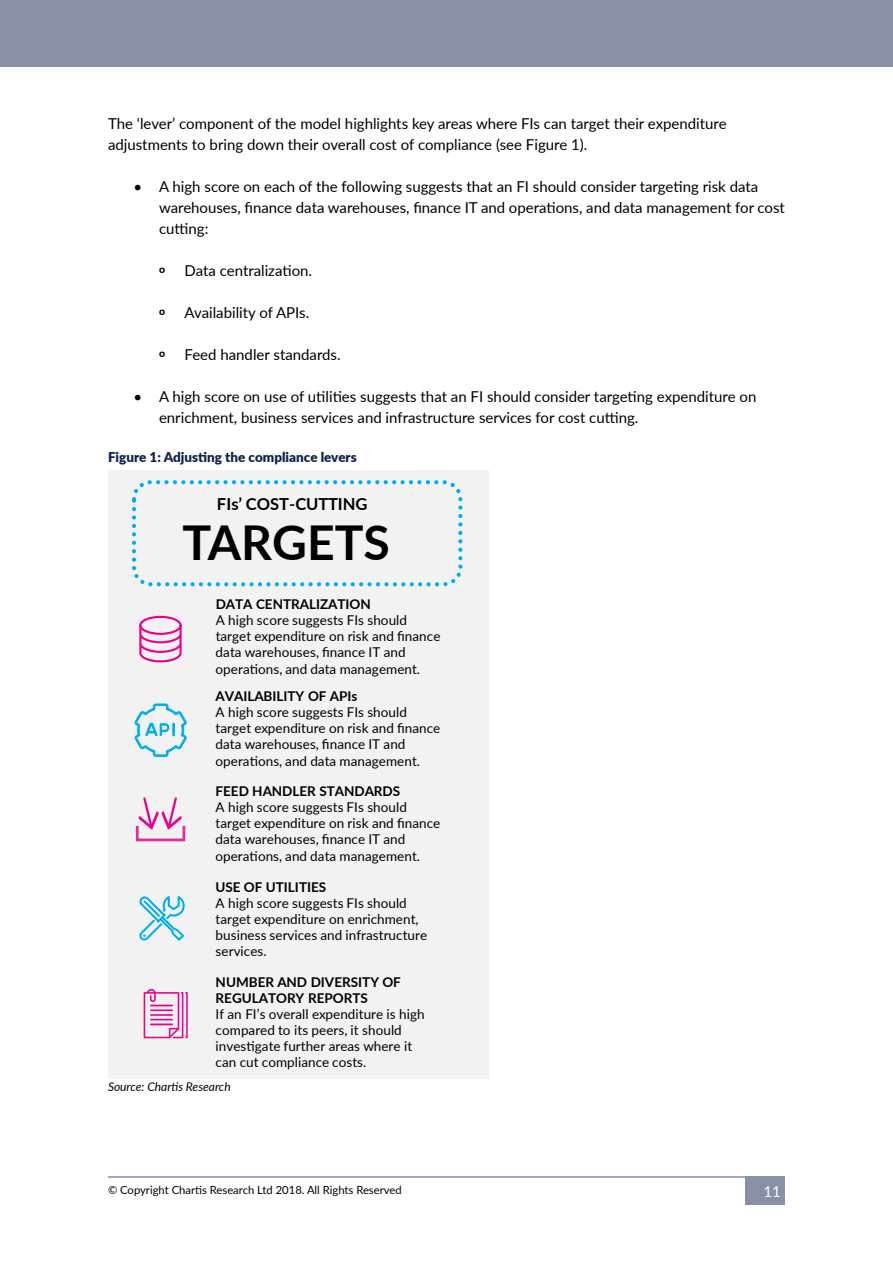
<style>
.page{position:relative;width:893px;height:1263px;background:#fff}
.page>*{position:absolute;margin:0;border:0;box-sizing:border-box;transform-origin:0 0}
.t1{font:700 48px "Lato";color:#000}
.t2{font:700 16.5px "Lato";letter-spacing:-.005em;color:#000}
.t3{font:15px/21px "Lato";color:#000}
.t4{font:15px "Lato";color:#fff}
.t5{font:13.5px/16.2px "Lato";letter-spacing:.005em;color:#000}
.t6{font:700 13.5px/16.2px "Lato";color:#000}
.t7{font:900 13.5px "Lato";color:#0f214a}
.t8{font:italic 12px "Lato";color:#000}
.t9{font:11.25px "Lato";color:#000}
.t10{font:800 10.5px "Lato";color:#000}
</style>
<div class="page">
<div style="left:0;top:0;width:893px;height:66px;background:#8790a4"></div>
<hr style="left:108px;top:1176px;width:677px;height:2px;background:#8790a4">
<div style="left:746px;top:1176px;width:39px;height:29px;background:#8790a4"></div>
<div style="left:108px;top:471px;width:381px;height:608px;background:#f2f2f2"></div>
<div style="left:132px;top:480px;width:330px;height:106px;border:4px dashed #00aeef;border-radius:17px"></div>
<svg style="left:139px;top:616px;width:43px;height:46px"></svg>
<svg style="left:135px;top:704px;width:52px;height:52px"></svg>
<svg style="left:139px;top:896px;width:46px;height:45px"></svg>
<svg style="left:144px;top:989px;width:44px;height:49px"></svg>
<svg style="left:138px;top:797px;width:44px;height:32px"></svg>
<div style="left:136px;top:824px;width:49px;height:17px;border:3px solid #e32d91"></div>
<p class="t3" style="left:108px;top:112px;width:620px">The ‘lever’ component of the model highlights key areas where FIs can target their expenditure adjustments to bring down their overall cost of compliance (see Figure 1).</p>
<p class="t3" style="left:159px;top:175px;width:627px;text-indent:-26px">• A high score on each of the following suggests that an FI should consider targeting risk data warehouses, finance data warehouses, finance IT and operations, and data management for cost cutting:</p>
<p class="t10" style="left:159px;top:261px;width:8px">o</p>
<p class="t3" style="left:185px;top:259px;width:129px">Data centralization.</p>
<p class="t10" style="left:159px;top:303px;width:8px">o</p>
<p class="t3" style="left:185px;top:301px;width:126px">Availability of APIs.</p>
<p class="t10" style="left:159px;top:345px;width:8px">o</p>
<p class="t3" style="left:185px;top:343px;width:158px">Feed handler standards.</p>
<p class="t3" style="left:159px;top:385px;width:599px;text-indent:-26px">• A high score on use of utilities suggests that an FI should consider targeting expenditure on enrichment, business services and infrastructure services for cost cutting.</p>
<p class="t7" style="left:108px;top:447px;width:250px">Figure 1: Adjusting the compliance levers</p>
<p class="t2" style="left:217px;top:492px;width:152px">FIs’ COST-CUTTING</p>
<h1 class="t1" style="left:183px;top:508px;width:209px">TARGETS</h1>
<p class="t6" style="left:216px;top:596px;width:157px">DATA CENTRALIZATION</p>
<p class="t5" style="left:216px;top:611px;width:226px">A high score suggests FIs should target expenditure on risk and finance data warehouses, finance IT and operations, and data management.</p>
<p class="t6" style="left:216px;top:687px;width:143px">AVAILABILITY OF APIs</p>
<p class="t5" style="left:216px;top:703px;width:226px">A high score suggests FIs should target expenditure on risk and finance data warehouses, finance IT and operations, and data management.</p>
<p class="t6" style="left:216px;top:782px;width:186px">FEED HANDLER STANDARDS</p>
<p class="t5" style="left:215px;top:798px;width:226px">A high score suggests FIs should target expenditure on risk and finance data warehouses, finance IT and operations, and data management.</p>
<p class="t6" style="left:215px;top:879px;width:112px">USE OF UTILITIES</p>
<p class="t5" style="left:215px;top:894px;width:213px">A high score suggests FIs should target expenditure on enrichment, business services and infrastructure services.</p>
<p class="t6" style="left:216px;top:973px;width:187px">NUMBER AND DIVERSITY OF<br>REGULATORY REPORTS</p>
<p class="t5" style="left:216px;top:1005px;width:211px">If an FI’s overall expenditure is high compared to its peers, it should investigate further areas where it can cut compliance costs.</p>
<p class="t8" style="left:108px;top:1078px;width:124px">Source: Chartis Research</p>
<p class="t9" style="left:108px;top:1182px;width:295px">© Copyright Chartis Research Ltd 2018. All Rights Reserved</p>
<p class="t4" style="left:763px;top:1180px;width:19px">11</p>
</div>
